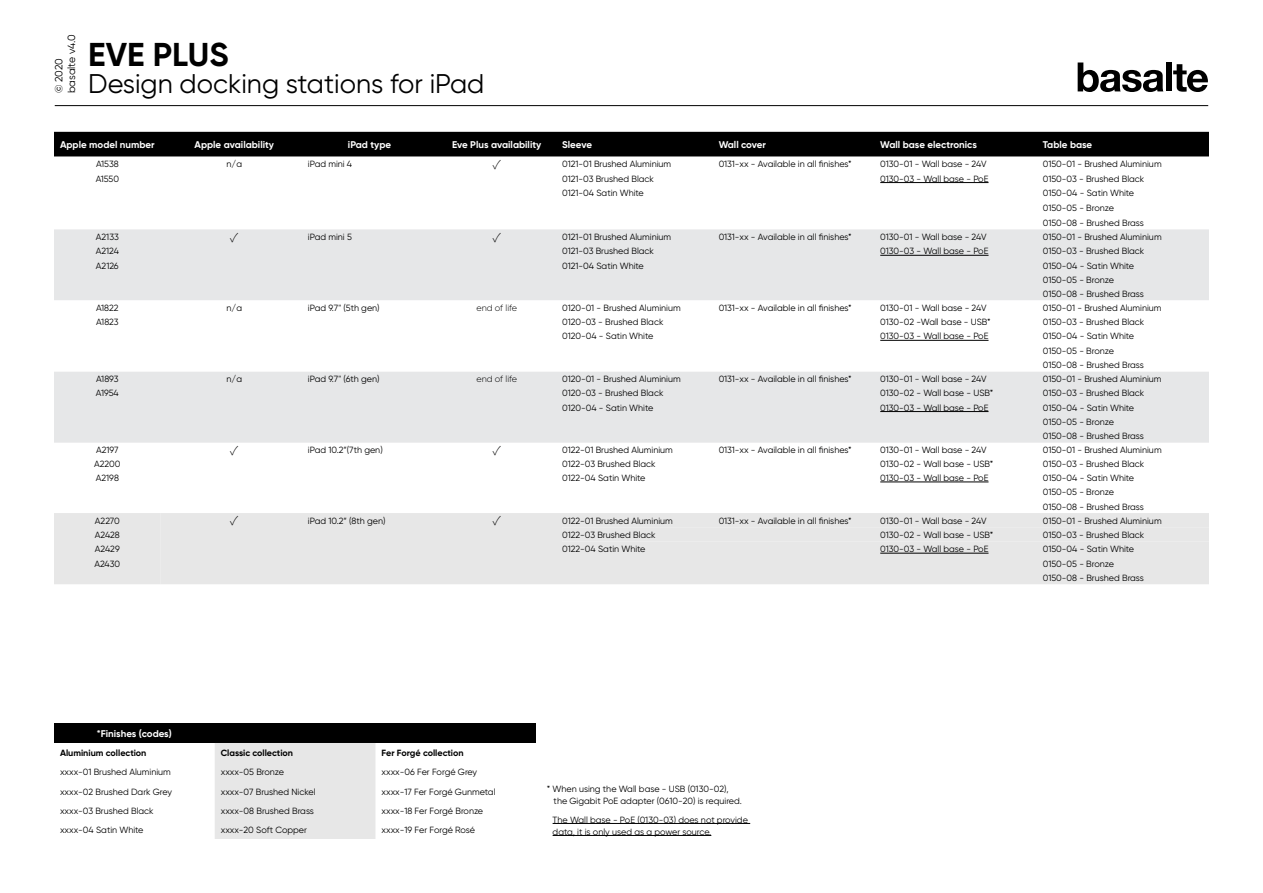
<style>
.page{position:relative;width:1263px;height:893px;background:#fff}
.page>*{position:absolute;margin:0;border:0;box-sizing:border-box;transform-origin:0 0}
.t1{font:700 33px "Gilroy";color:#000}
.t2{font:27px "Gilroy";color:#000}
.t3{font:300 13.5px "Source Sans Pro";color:#000}
.t4{font:10.5px/12.6px "Gilroy";letter-spacing:-.005em;color:#000}
.t5{font:700 9.75px "Gilroy";color:#fff}
.t6{font:9px/19.2px "Gilroy";color:#000}
.t7{font:700 9px "Gilroy";color:#000}
.t8{font:300 9px "Gilroy";color:#000}
</style>
<div class="page">
<hr style="left:55px;top:105px;width:1153px;height:1px;background:#000">
<svg style="left:1078px;top:63px;width:85px;height:29px"></svg>
<div style="left:1166px;top:63px;width:6px;height:28px;background:#000"></div>
<svg style="left:1173px;top:64px;width:35px;height:28px"></svg>
<div style="left:54px;top:132px;width:1155px;height:24px;background:#000"></div>
<svg style="left:54px;top:229px;width:1155px;height:112px;fill:#e6e7e8"></svg>
<div style="left:54px;top:372px;width:1155px;height:71px;background:#e6e7e8"></div>
<div style="left:54px;top:513px;width:107px;height:71px;background:#e7e7e7"></div>
<div style="left:161px;top:513px;width:1048px;height:71px;background:#e7e7e7"></div>
<hr style="left:880px;top:182px;width:108px;height:1px;background:#000">
<hr style="left:880px;top:255px;width:108px;height:1px;background:#000">
<hr style="left:880px;top:340px;width:108px;height:1px;background:#000">
<hr style="left:880px;top:411px;width:108px;height:1px;background:#000">
<hr style="left:880px;top:482px;width:108px;height:1px;background:#000">
<hr style="left:880px;top:553px;width:108px;height:1px;background:#000">
<div style="left:54px;top:723px;width:161px;height:20px;background:#000"></div>
<div style="left:215px;top:723px;width:160px;height:20px;background:#000"></div>
<div style="left:215px;top:743px;width:160px;height:96px;background:#e7e7e7"></div>
<div style="left:375px;top:723px;width:161px;height:20px;background:#000"></div>
<hr style="left:553px;top:823px;width:197px;height:1px;background:#000">
<hr style="left:553px;top:835px;width:158px;height:1px;background:#000">
<p class="t4" style="left:52px;top:93px;width:61px;rotate:-90deg">© 2020 basalte v4.0</p>
<h1 class="t1" style="left:88px;top:34px;width:142px">EVE PLUS</h1>
<h2 class="t2" style="left:88px;top:67px;width:398px">Design docking stations for iPad</h2>
<p class="t5" style="left:60px;top:139px;width:96px">Apple model number</p>
<p class="t5" style="left:194px;top:139px;width:81px">Apple availability</p>
<p class="t5" style="left:348px;top:139px;width:45px">iPad type</p>
<p class="t5" style="left:452px;top:139px;width:91px">Eve Plus availability</p>
<p class="t5" style="left:562px;top:139px;width:31px">Sleeve</p>
<p class="t5" style="left:719px;top:139px;width:49px">Wall cover</p>
<p class="t5" style="left:880px;top:139px;width:98px">Wall base electronics</p>
<p class="t5" style="left:1043px;top:139px;width:51px">Table base</p>
<p class="t6" style="left:96px;top:154px;width:24px">A1538</p>
<p class="t6" style="left:227px;top:154px;width:17px">n/a</p>
<p class="t6" style="left:308px;top:154px;width:46px">iPad mini 4</p>
<h3 class="t3" style="left:493px;top:156px;width:9px">✓</h3>
<p class="t6" style="left:562px;top:154px;width:111px">0121-01 Brushed Aluminium</p>
<p class="t6" style="left:719px;top:154px;width:135px">0131-xx - Available in all finishes*</p>
<p class="t6" style="left:880px;top:154px;width:108px">0130-01 - Wall base - 24V</p>
<p class="t6" style="left:1043px;top:154px;width:120px">0150-01 - Brushed Aluminium</p>
<p class="t6" style="left:96px;top:169px;width:25px">A1550</p>
<p class="t6" style="left:562px;top:169px;width:93px">0121-03 Brushed Black</p>
<p class="t6" style="left:880px;top:169px;width:110px">0130-03 - Wall base - PoE</p>
<p class="t6" style="left:1043px;top:169px;width:103px">0150-03 - Brushed Black</p>
<p class="t6" style="left:562px;top:183px;width:83px">0121-04 Satin White</p>
<p class="t6" style="left:1043px;top:186px;width:102px;line-height:14.7px">0150-04 - Satin White<br>0150-05 - Bronze<br>0150-08 - Brushed Brass</p>
<p class="t6" style="left:96px;top:227px;width:24px">A2133</p>
<h3 class="t3" style="left:230px;top:229px;width:9px">✓</h3>
<p class="t6" style="left:308px;top:227px;width:45px">iPad mini 5</p>
<h3 class="t3" style="left:493px;top:229px;width:9px">✓</h3>
<p class="t6" style="left:562px;top:227px;width:111px">0121-01 Brushed Aluminium</p>
<p class="t6" style="left:719px;top:227px;width:135px">0131-xx - Available in all finishes*</p>
<p class="t6" style="left:880px;top:227px;width:108px">0130-01 - Wall base - 24V</p>
<p class="t6" style="left:1043px;top:227px;width:120px">0150-01 - Brushed Aluminium</p>
<p class="t6" style="left:96px;top:242px;width:25px">A2124</p>
<p class="t6" style="left:562px;top:242px;width:93px">0121-03 Brushed Black</p>
<p class="t6" style="left:880px;top:242px;width:110px">0130-03 - Wall base - PoE</p>
<p class="t6" style="left:1043px;top:242px;width:103px">0150-03 - Brushed Black</p>
<p class="t6" style="left:96px;top:256px;width:24px">A2126</p>
<p class="t6" style="left:562px;top:256px;width:83px">0121-04 Satin White</p>
<p class="t6" style="left:1043px;top:258px;width:102px;line-height:14.1px">0150-04 - Satin White<br>0150-05 - Bronze<br>0150-08 - Brushed Brass</p>
<p class="t6" style="left:96px;top:298px;width:24px">A1822</p>
<p class="t6" style="left:227px;top:298px;width:17px">n/a</p>
<p class="t6" style="left:308px;top:298px;width:73px">iPad 9.7" (5th gen)</p>
<p class="t8" style="left:476px;top:302px;width:42px">end of life</p>
<p class="t6" style="left:562px;top:298px;width:120px">0120-01 - Brushed Aluminium</p>
<p class="t6" style="left:719px;top:298px;width:135px">0131-xx - Available in all finishes*</p>
<p class="t6" style="left:880px;top:298px;width:108px">0130-01 - Wall base - 24V</p>
<p class="t6" style="left:1043px;top:298px;width:120px">0150-01 - Brushed Aluminium</p>
<p class="t6" style="left:96px;top:312px;width:24px">A1823</p>
<p class="t6" style="left:562px;top:312px;width:103px">0120-03 - Brushed Black</p>
<p class="t6" style="left:880px;top:312px;width:112px">0130-02 -Wall base - USB*</p>
<p class="t6" style="left:1043px;top:312px;width:103px">0150-03 - Brushed Black</p>
<p class="t6" style="left:562px;top:327px;width:93px">0120-04 - Satin White</p>
<p class="t6" style="left:880px;top:327px;width:110px">0130-03 - Wall base - PoE</p>
<p class="t6" style="left:1043px;top:329px;width:102px;line-height:14.2px">0150-04 - Satin White<br>0150-05 - Bronze<br>0150-08 - Brushed Brass</p>
<p class="t6" style="left:96px;top:369px;width:24px">A1893</p>
<p class="t6" style="left:227px;top:369px;width:17px">n/a</p>
<p class="t6" style="left:308px;top:369px;width:73px">iPad 9.7" (6th gen)</p>
<p class="t8" style="left:476px;top:374px;width:42px">end of life</p>
<p class="t6" style="left:562px;top:369px;width:120px">0120-01 - Brushed Aluminium</p>
<p class="t6" style="left:719px;top:369px;width:135px">0131-xx - Available in all finishes*</p>
<p class="t6" style="left:880px;top:369px;width:108px">0130-01 - Wall base - 24V</p>
<p class="t6" style="left:1043px;top:369px;width:120px">0150-01 - Brushed Aluminium</p>
<p class="t6" style="left:96px;top:384px;width:24px">A1954</p>
<p class="t6" style="left:562px;top:384px;width:103px">0120-03 - Brushed Black</p>
<p class="t6" style="left:880px;top:384px;width:115px">0130-02 - Wall base - USB*</p>
<p class="t6" style="left:1043px;top:384px;width:103px">0150-03 - Brushed Black</p>
<p class="t6" style="left:562px;top:398px;width:93px">0120-04 - Satin White</p>
<p class="t6" style="left:880px;top:398px;width:110px">0130-03 - Wall base - PoE</p>
<p class="t6" style="left:1043px;top:400px;width:102px;line-height:14.2px">0150-04 - Satin White<br>0150-05 - Bronze<br>0150-08 - Brushed Brass</p>
<p class="t6" style="left:96px;top:441px;width:24px">A2197</p>
<h3 class="t3" style="left:230px;top:442px;width:9px">✓</h3>
<p class="t6" style="left:308px;top:441px;width:76px">iPad 10.2”(7th gen)</p>
<h3 class="t3" style="left:493px;top:442px;width:9px">✓</h3>
<p class="t6" style="left:562px;top:441px;width:112px">0122-01 Brushed Aluminium</p>
<p class="t6" style="left:719px;top:441px;width:135px">0131-xx - Available in all finishes*</p>
<p class="t6" style="left:880px;top:441px;width:108px">0130-01 - Wall base - 24V</p>
<p class="t6" style="left:1043px;top:441px;width:120px">0150-01 - Brushed Aluminium</p>
<p class="t6" style="left:94px;top:454px;width:28px">A2200</p>
<p class="t6" style="left:562px;top:454px;width:95px">0122-03 Brushed Black</p>
<p class="t6" style="left:880px;top:454px;width:115px">0130-02 - Wall base - USB*</p>
<p class="t6" style="left:1043px;top:454px;width:103px">0150-03 - Brushed Black</p>
<p class="t6" style="left:96px;top:468px;width:25px">A2198</p>
<p class="t6" style="left:562px;top:468px;width:85px">0122-04 Satin White</p>
<p class="t6" style="left:880px;top:468px;width:110px">0130-03 - Wall base - PoE</p>
<p class="t6" style="left:1043px;top:471px;width:102px;line-height:14.2px">0150-04 - Satin White<br>0150-05 - Bronze<br>0150-08 - Brushed Brass</p>
<p class="t6" style="left:95px;top:511px;width:26px">A2270</p>
<h3 class="t3" style="left:230px;top:513px;width:9px">✓</h3>
<p class="t6" style="left:308px;top:511px;width:79px">iPad 10.2” (8th gen)</p>
<h3 class="t3" style="left:493px;top:513px;width:9px">✓</h3>
<p class="t6" style="left:562px;top:511px;width:112px">0122-01 Brushed Aluminium</p>
<p class="t6" style="left:719px;top:511px;width:135px">0131-xx - Available in all finishes*</p>
<p class="t6" style="left:880px;top:511px;width:108px">0130-01 - Wall base - 24V</p>
<p class="t6" style="left:1043px;top:511px;width:120px">0150-01 - Brushed Aluminium</p>
<p class="t6" style="left:95px;top:525px;width:26px">A2428</p>
<p class="t6" style="left:562px;top:525px;width:95px">0122-03 Brushed Black</p>
<p class="t6" style="left:880px;top:525px;width:115px">0130-02 - Wall base - USB*</p>
<p class="t6" style="left:1043px;top:525px;width:103px">0150-03 - Brushed Black</p>
<p class="t6" style="left:95px;top:539px;width:26px">A2429</p>
<p class="t6" style="left:562px;top:539px;width:85px">0122-04 Satin White</p>
<p class="t6" style="left:880px;top:539px;width:110px">0130-03 - Wall base - PoE</p>
<p class="t6" style="left:1043px;top:539px;width:93px">0150-04 - Satin White</p>
<p class="t6" style="left:94px;top:554px;width:27px">A2430</p>
<p class="t6" style="left:1043px;top:556px;width:102px;line-height:14.2px">0150-05 - Bronze<br>0150-08 - Brushed Brass</p>
<p class="t5" style="left:97px;top:727px;width:76px">*Finishes (codes)</p>
<p class="t7" style="left:60px;top:747px;width:88px">Aluminium collection</p>
<p class="t6" style="left:60px;top:762px;width:114px">xxxx-01 Brushed Aluminium xxxx-02 Brushed Dark Grey xxxx-03 Brushed Black xxxx-04 Satin White</p>
<p class="t7" style="left:221px;top:747px;width:74px">Classic collection</p>
<p class="t6" style="left:221px;top:762px;width:96px">xxxx-05 Bronze xxxx-07 Brushed Nickel xxxx-08 Brushed Brass xxxx-20 Soft Copper</p>
<p class="t7" style="left:381px;top:747px;width:84px">Fer Forgé collection</p>
<p class="t6" style="left:381px;top:762px;width:116px">xxxx-06 Fer Forgé Grey xxxx-17 Fer Forgé Gunmetal xxxx-18 Fer Forgé Bronze xxxx-19 Fer Forgé Rosé</p>
<p class="t6" style="left:554px;top:782px;width:190px;line-height:12px;text-indent:-7px">* When using the Wall base - USB (0130-02), the Gigabit PoE adapter (0610-20) is required.</p>
<p class="t6" style="left:553px;top:813px;width:197px;line-height:12px">The Wall base - PoE (0130-03) does not provide data, it is only used as a power source.</p>
</div>
